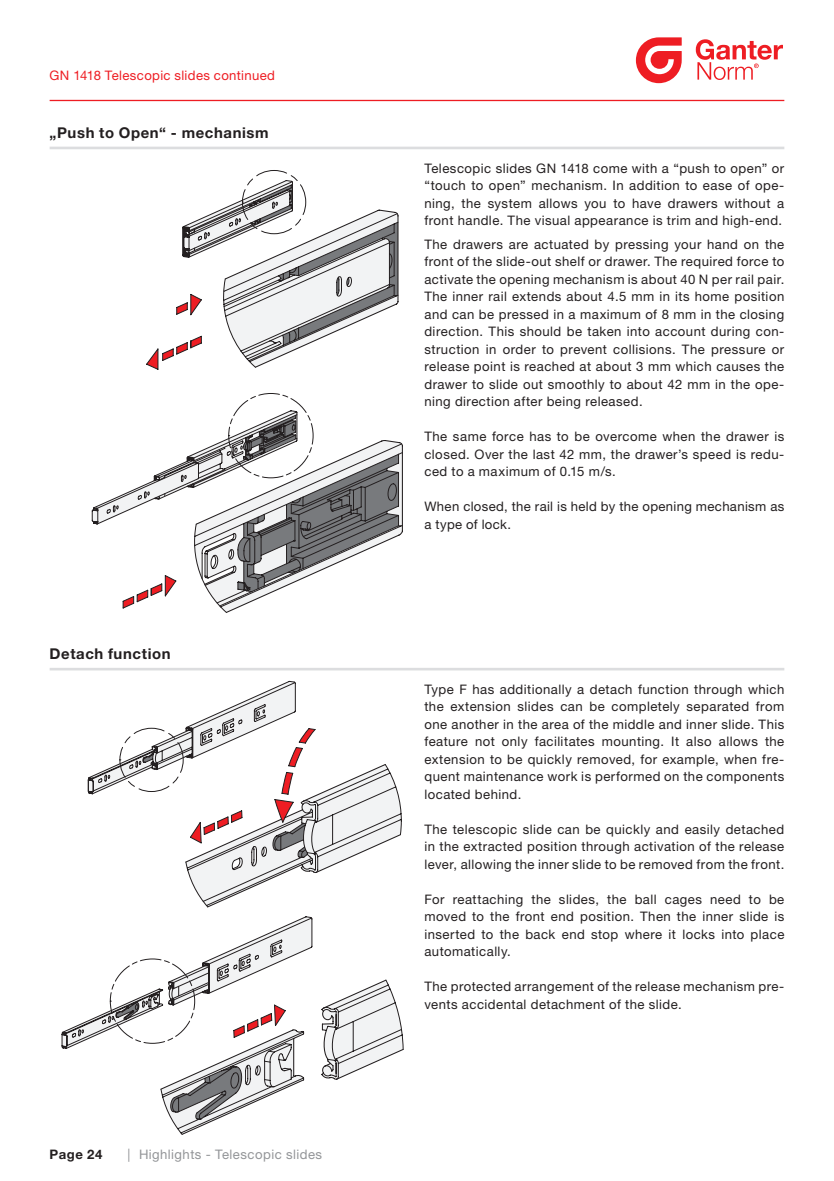
<style>
.page{position:relative;width:834px;height:1181px;background:#fff}
.page>*{position:absolute;margin:0;border:0;box-sizing:border-box;transform-origin:0 0}
.t1{font:700 14.88px "Helvetica Neue LTW1 G";letter-spacing:.04em;color:#231f20}
.t2{font:13.12px/17.5px "Helvetica Neue LTW1 G";letter-spacing:.035em;color:#231f20;text-align:justify}
.t3{font:13.12px "Helvetica Neue LTW1 G";letter-spacing:.025em;color:#ee1d23}
.t4{font:13.12px "Helvetica Neue LTW1 G";letter-spacing:.035em;color:#939598}
.t5{font:700 13.12px "Helvetica Neue LTW1 G";letter-spacing:.04em;color:#231f20}
</style>
<div class="page">
<hr style="left:50px;top:100px;width:734px;height:1px;background:#ee1d23">
<svg style="left:635px;top:37px;width:46px;height:46px"></svg>
<svg style="left:695px;top:39px;width:87px;height:41px"></svg>
<hr style="left:50px;top:147px;width:734px;height:2px;background:#dcdddf">
<hr style="left:50px;top:668px;width:734px;height:2px;background:#dcdddf">
<svg style="left:88px;top:681px;width:314px;height:227px"></svg>
<div style="left:119px;top:728px;width:64px;height:64px;border:1px dashed #231f20;border-radius:50%"></div>
<svg style="left:147px;top:180px;width:252px;height:189px"></svg>
<svg style="left:92px;top:411px;width:311px;height:202px"></svg>
<svg style="left:61px;top:917px;width:343px;height:218px"></svg>
<p class="t3" style="left:50px;top:68px;width:227px">GN 1418 Telescopic slides continued</p>
<p class="t1" style="left:50px;top:123px;width:220px">„Push to Open“ - mechanism</p>
<p class="t1" style="left:50px;top:644px;width:122px">Detach function</p>
<p class="t5" style="left:50px;top:1146px;width:54px">Page 24</p>
<p class="t4" style="left:128px;top:1146px;width:196px">| Highlights - Telescopic slides</p>
<p class="t2" style="left:424px;top:159px;width:361px">Telescopic slides GN 1418 come with a “push to open” or “touch to open” mechanism. In addition to ease of ope&shy;ning, the system allows you to have drawers without a front handle. The visual appearance is trim and high-end.</p>
<p class="t2" style="left:424px;top:235px;width:361px">The drawers are actuated by pressing your hand on the front of the slide-out shelf or drawer. The required force to activate the opening mechanism is about 40 N per rail pair.<br>The inner rail extends about 4.5 mm in its home position and can be pressed in a maximum of 8 mm in the closing direction. This should be taken into account during con&shy;struction in order to prevent collisions. The pressure or release point is reached at about 3 mm which causes the drawer to slide out smoothly to about 42 mm in the ope&shy;ning direction after being released.</p>
<p class="t2" style="left:424px;top:428px;width:361px">The same force has to be overcome when the drawer is closed. Over the last 42 mm, the drawer’s speed is redu&shy;ced to a maximum of 0.15 m/s.</p>
<p class="t2" style="left:424px;top:498px;width:361px">When closed, the rail is held by the opening mechanism as a type of lock.</p>
<p class="t2" style="left:424px;top:680px;width:361px">Type F has additionally a detach function through which the extension slides can be completely separated from one another in the area of the middle and inner slide. This feature not only facilitates mounting. It also allows the extension to be quickly removed, for example, when fre&shy;quent maintenance work is performed on the components located behind.</p>
<p class="t2" style="left:424px;top:820px;width:361px">The telescopic slide can be quickly and easily detached in the extracted position through activation of the release lever, allowing the inner slide to be removed from the front.</p>
<p class="t2" style="left:424px;top:890px;width:361px">For reattaching the slides, the ball cages need to be moved to the front end position. Then the inner slide is inserted to the back end stop where it locks into place automatically.</p>
<p class="t2" style="left:424px;top:978px;width:361px">The protected arrangement of the release mechanism pre&shy;vents accidental detachment of the slide.</p>
</div>
